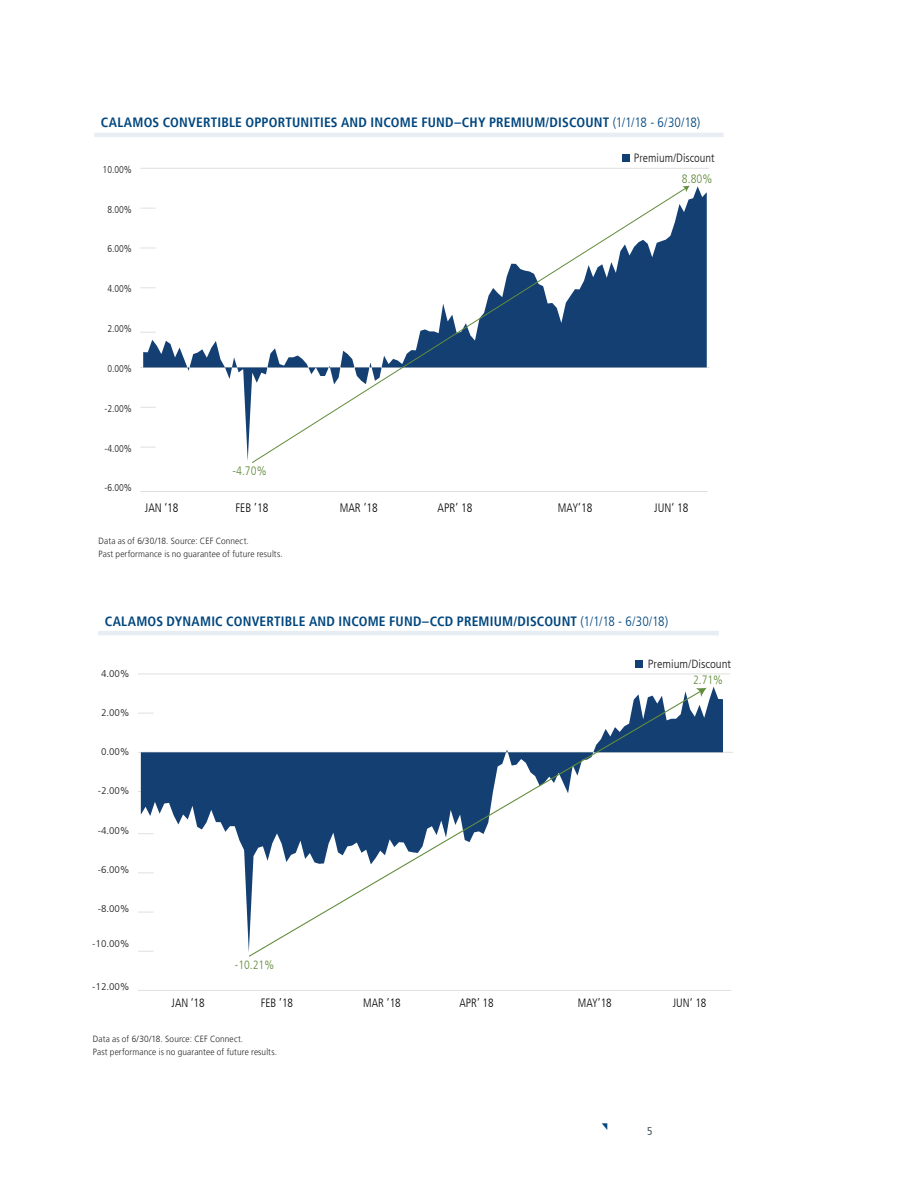
<style>
.page{position:relative;width:918px;height:1188px;background:#fff}
.page>*{position:absolute;margin:0;border:0;box-sizing:border-box;transform-origin:0 0}
.t1{font:700 condensed 13.5px "Frutiger LT";letter-spacing:.015em;color:#00467e}
.t2{font:300 condensed 12.15px "Frutiger LT";letter-spacing:.005em;color:#040503;scale:.96 1}
.t3{font:300 condensed 12.15px "Frutiger LT";color:#628c3c}
.t4{font:300 condensed 12px "Frutiger LT";letter-spacing:.005em;color:#040503;scale:.96 1}
.t5{font:300 condensed 12px "Frutiger LT";color:#201d1e}
.t6{font:300 condensed 12px "Frutiger LT";color:#628c3c}
.t7{font:300 condensed 11.85px "Frutiger LT";color:#201d1e;scale:1.07 1}
.t8{font:condensed 11.25px "Frutiger LT";color:#45555f}
.t9{font:300 condensed 9.9px "Frutiger LT";color:#201d1e}
.t10{font:300 condensed 9.75px "Frutiger LT";color:#201d1e;scale:1.17 1}
.t11{font:300 9px/13px "Frutiger LT";letter-spacing:.015em;color:#231f20;scale:.92 1}
.s1{font-weight:300}
</style>
<div class="page">
<hr style="left:94px;top:133px;width:630px;height:4px;background:#e7edf2">
<div style="left:622px;top:154px;width:7px;height:8px;background:#124073"></div>
<hr style="left:141px;top:367px;width:568px;height:1px;background:#e0e0df">
<hr style="left:141px;top:491px;width:566px;height:1px;background:#e0e0df">
<hr style="left:141px;top:168px;width:568px;height:1px;background:#e0e0df">
<svg style="left:143px;top:186px;width:564px;height:275px"></svg>
<svg style="left:251px;top:187px;width:436px;height:276px"></svg>
<svg style="left:682px;top:186px;width:8px;height:6px"></svg>
<hr style="left:98px;top:631px;width:621px;height:4px;background:#e7edf2">
<div style="left:635px;top:660px;width:8px;height:8px;background:#124073"></div>
<hr style="left:146px;top:752px;width:587px;height:1px;background:#e0e0df">
<hr style="left:138px;top:990px;width:593px;height:1px;background:#e0e0df">
<hr style="left:138px;top:673px;width:592px;height:1px;background:#e0e0df">
<svg style="left:141px;top:687px;width:582px;height:265px"></svg>
<svg style="left:248px;top:690px;width:454px;height:267px"></svg>
<svg style="left:696px;top:688px;width:11px;height:9px"></svg>
<h1 class="t1" style="left:101px;top:115px;width:601px">CALAMOS CONVERTIBLE OPPORTUNITIES AND INCOME FUND–CHY PREMIUM/DISCOUNT <span class="s1">(1/1/18 - 6/30/18)</span></h1>
<p class="t9" style="left:103px;top:164px;width:31px">10.00%</p>
<p class="t9" style="left:107px;top:204px;width:26px">8.00%</p>
<p class="t9" style="left:107px;top:243px;width:26px">6.00%</p>
<p class="t9" style="left:107px;top:283px;width:26px">4.00%</p>
<p class="t9" style="left:107px;top:323px;width:26px">2.00%</p>
<p class="t9" style="left:107px;top:363px;width:26px">0.00%</p>
<p class="t9" style="left:104px;top:403px;width:29px">-2.00%</p>
<p class="t9" style="left:104px;top:442px;width:29px">-4.00%</p>
<p class="t9" style="left:104px;top:482px;width:29px">-6.00%</p>
<h3 class="t5" style="left:634px;top:151px;width:82px">Premium/Discount</h3>
<h2 class="t3" style="left:233px;top:464px;width:36px">-4.70%</h2>
<h2 class="t3" style="left:682px;top:172px;width:32px">8.80%</h2>
<h2 class="t2" style="left:145px;top:501px;width:37px">JAN ‘18</h2>
<h2 class="t2" style="left:236px;top:501px;width:36px">FEB ’18</h2>
<h2 class="t2" style="left:340px;top:501px;width:41px">MAR ’18</h2>
<h2 class="t2" style="left:437px;top:501px;width:38px">APR’ 18</h2>
<h2 class="t2" style="left:558px;top:501px;width:37px">MAY’18</h2>
<h2 class="t2" style="left:654px;top:501px;width:37px">JUN‘ 18</h2>
<p class="t11" style="left:99px;top:535px;width:202px">Data as of 6/30/18. Source: CEF Connect.<br>Past performance is no guarantee of future results.</p>
<h1 class="t1" style="left:105px;top:613px;width:565px">CALAMOS DYNAMIC CONVERTIBLE AND INCOME FUND–CCD PREMIUM/DISCOUNT <span class="s1">(1/1/18 - 6/30/18)</span></h1>
<p class="t10" style="left:101px;top:668px;width:26px">4.00%</p>
<p class="t10" style="left:101px;top:707px;width:26px">2.00%</p>
<p class="t10" style="left:101px;top:746px;width:26px">0.00%</p>
<p class="t10" style="left:98px;top:785px;width:29px">-2.00%</p>
<p class="t10" style="left:98px;top:825px;width:29px">-4.00%</p>
<p class="t10" style="left:98px;top:864px;width:29px">-6.00%</p>
<p class="t10" style="left:98px;top:903px;width:29px">-8.00%</p>
<p class="t10" style="left:92px;top:938px;width:33px">-10.00%</p>
<p class="t10" style="left:92px;top:981px;width:33px">-12.00%</p>
<h3 class="t7" style="left:648px;top:657px;width:79px">Premium/Discount</h3>
<h3 class="t6" style="left:235px;top:958px;width:41px">-10.21%</h3>
<h3 class="t6" style="left:693px;top:673px;width:31px">2.71%</h3>
<h3 class="t4" style="left:172px;top:996px;width:36px">JAN ‘18</h3>
<h3 class="t4" style="left:261px;top:996px;width:35px">FEB ’18</h3>
<h3 class="t4" style="left:363px;top:996px;width:41px">MAR ’18</h3>
<h3 class="t4" style="left:459px;top:996px;width:37px">APR’ 18</h3>
<h3 class="t4" style="left:578px;top:996px;width:37px">MAY’18</h3>
<h3 class="t4" style="left:673px;top:996px;width:37px">JUN‘ 18</h3>
<p class="t11" style="left:93px;top:1032px;width:202px">Data as of 6/30/18. Source: CEF Connect.<br>Past performance is no guarantee of future results.</p>
<p class="t8" style="left:647px;top:1125px;width:7px">5</p>
</div>
